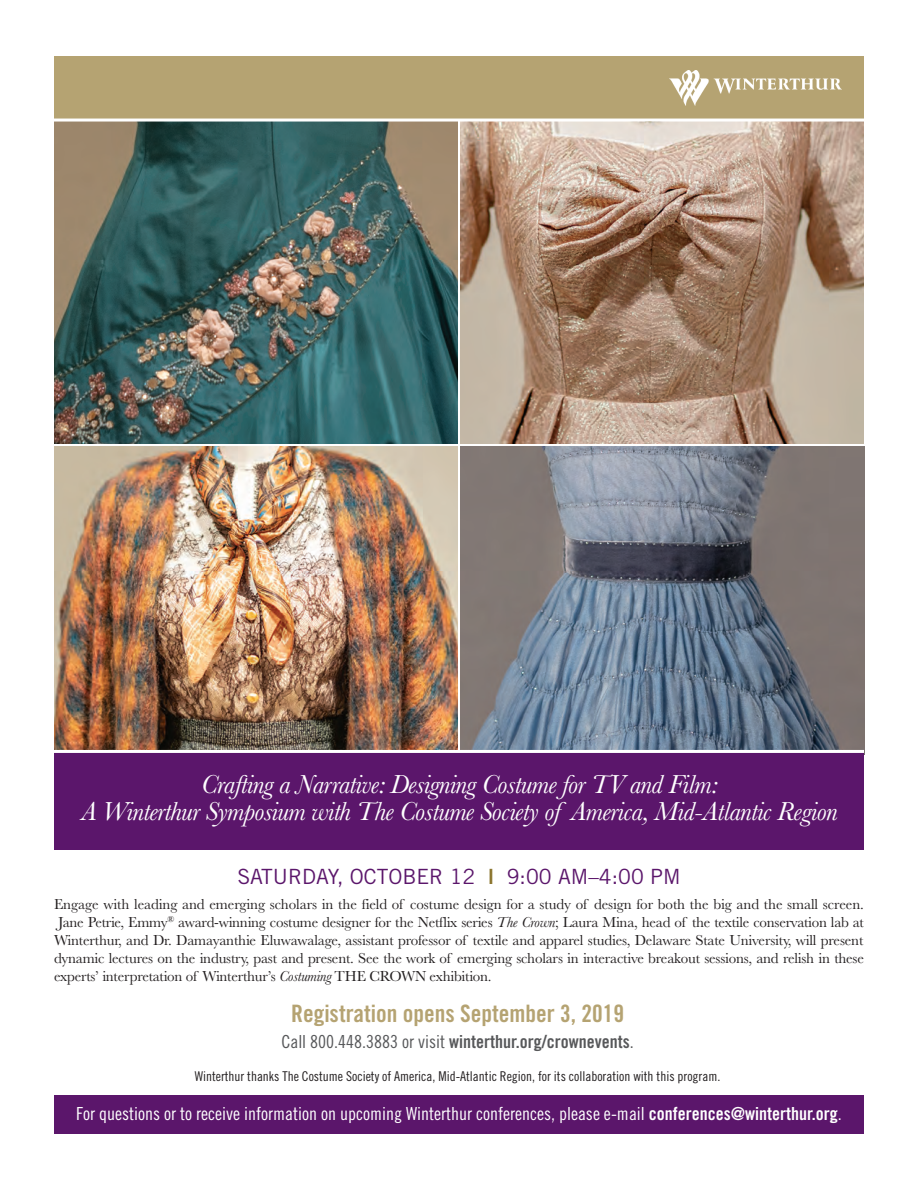
<style>
.page{position:relative;width:918px;height:1188px;background:#fff}
.page>*{position:absolute;margin:0;border:0;box-sizing:border-box;transform-origin:0 0}
.t1{font:italic 27px/27px "Baskerville";letter-spacing:-.02em;color:#fff;text-align:center}
.t2{font:24px "Trade Gothic Bold Cond Twenty";color:#b5a372}
.t3{font:21px "Trade Gothic";color:#5b166b}
.t4{font:18px "Trade Gothic Cond Eighteen";color:#fff}
.t5{font:18px "Trade Gothic Bold Cond Twenty";color:#57585a}
.t6{font:15px/18px "Baskerville";letter-spacing:-.015em;color:#231f20;text-align:justify}
.t7{font:13.5px "Trade Gothic Cond Eighteen";color:#231f20}
.s1{font-family:"Trade Gothic Bold Cond Twenty";color:#8b752e}
.s2{font-style:italic}
.s3{font-family:"Trade Gothic Cond Eighteen"}
.s4{font-family:"Trade Gothic Bold Cond Twenty"}
</style>
<div class="page">
<img style="left:54px;top:122px;width:404px;height:322px">
<img style="left:460px;top:122px;width:404px;height:322px">
<img style="left:461px;top:446px;width:403px;height:304px">
<img style="left:54px;top:446px;width:404px;height:304px">
<div style="left:54px;top:56px;width:810px;height:63px;background:#b5a372"></div>
<img style="left:669px;top:71px;width:172px;height:35px">
<div style="left:54px;top:1096px;width:810px;height:38px;background:#5b166b"></div>
<div style="left:54px;top:752px;width:810px;height:97px;background:#5b166b"></div>
<hr style="left:54px;top:750px;width:810px;height:3px;background:#fff">
<h1 class="t1" style="left:81px;top:774px;width:758px">Crafting a Narrative: Designing Costume for TV and Film:<br>A Winterthur Symposium with The Costume Society of America, Mid-Atlantic Region</h1>
<h3 class="t3" style="left:238px;top:868px;width:445px">SATURDAY, OCTOBER 12 <span class="s1">I</span> 9:00 AM–4:00 PM</h3>
<p class="t6" style="left:54px;top:897px;width:812px">Engage with leading and emerging scholars in the field of costume design for a study of design for both the big and the small screen.<br>Jane Petrie, Emmy<sup>®</sup> award-winning costume designer for the Netflix series <span class="s2">The Crown</span>; Laura Mina, head of the textile conservation lab at Winterthur, and Dr. Damayanthie Eluwawalage, assistant professor of textile and apparel studies, Delaware State University, will present dynamic lectures on the industry, past and present. See the work of emerging scholars in interactive breakout sessions, and relish in these experts’ interpretation of Winterthur’s <span class="s2">Costuming</span> THE CROWN exhibition.</p>
<h2 class="t2" style="left:291px;top:1005px;width:335px">Registration opens September 3, 2019</h2>
<p class="t5" style="left:281px;top:1035px;width:354px"><span class="s3">Call 800.448.3883 or visit</span> winterthur.org/crownevents<span class="s3">.</span></p>
<p class="t7" style="left:195px;top:1072px;width:527px">Winterthur thanks The Costume Society of America, Mid-Atlantic Region, for its collaboration with this program.</p>
<p class="t4" style="left:76px;top:1107px;width:767px">For questions or to receive information on upcoming Winterthur conferences, please e-mail <span class="s4">conferences@winterthur.org</span>.</p>
</div>
